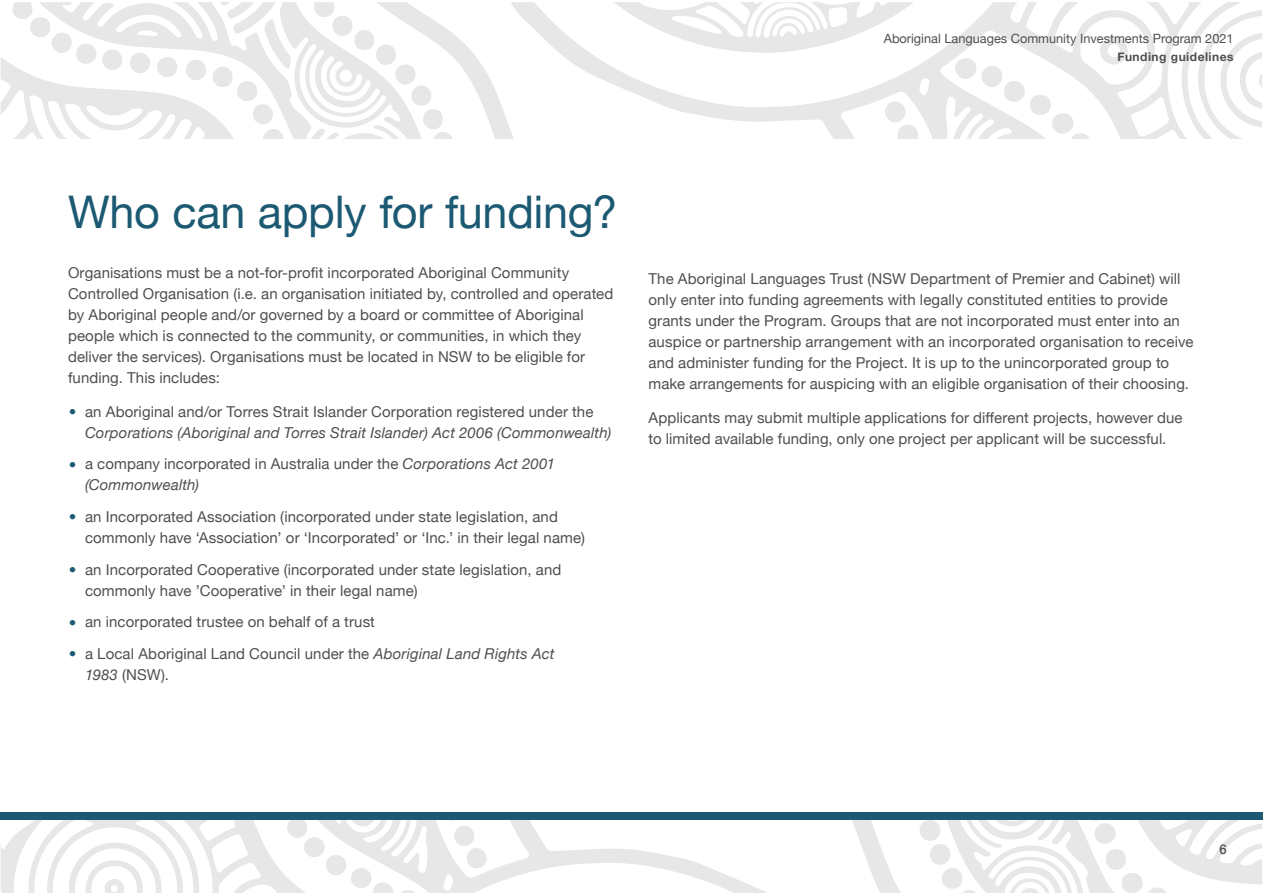
<style>
.page{position:relative;width:1263px;height:893px;background:#fff}
.page>*{position:absolute;margin:0;border:0;box-sizing:border-box;transform-origin:0 0}
.t1{font:45px "Helvetica Neue";letter-spacing:-.005em;color:#1b5a72}
.Body{font:15px/21px "Helvetica Neue";letter-spacing:.005em;color:#4e4f4e}
.Bullet_L1{font:15px/21px "Helvetica Neue";letter-spacing:.005em;color:#4e4f4e}
.Bullet_L1-2{font:italic 15px/21px "Helvetica Neue";letter-spacing:.01em;color:#4e4f4e}
.t2{font:500 13.5px "Helvetica Neue";color:#4e4f4e;scale:.96 1}
.t3{font:12.75px "Helvetica Neue";color:#4e4f4e}
.t4{font:700 12px "Helvetica Neue";letter-spacing:.04em;color:#4e4f4e}
.s1{font-family:"Gotham";font-weight:700;font-style:normal;font-size:18px;color:#1b5a72}
.s2{font-style:normal}
.s3{font-family:"Gotham";font-weight:700;font-size:18px;color:#1b5a72}
.s4{font-style:italic}
</style>
<div class="page">
<svg style="left:1px;top:820px;width:510px;height:73px"></svg>
<svg style="left:511px;top:820px;width:751px;height:73px"></svg>
<svg style="left:373px;top:882px;width:46px;height:11px"></svg>
<div style="left:304px;top:837px;width:21px;height:20px;background:#e7e7e7;border-radius:50%"></div>
<div style="left:351px;top:868px;width:20px;height:20px;background:#e7e7e7;border-radius:50%"></div>
<div style="left:326px;top:855px;width:20px;height:20px;background:#e7e7e7;border-radius:50%"></div>
<div style="left:287px;top:817px;width:20px;height:21px;background:#e7e7e7;border-radius:50%"></div>
<div style="left:1094px;top:823px;width:22px;height:21px;background:#e7e7e7;border-radius:50%"></div>
<div style="left:1121px;top:873px;width:22px;height:20px;background:#e7e7e7;border-radius:50%"></div>
<svg style="left:1147px;top:887px;width:21px;height:6px"></svg>
<svg style="left:1085px;top:820px;width:21px;height:1px"></svg>
<div style="left:1106px;top:849px;width:20px;height:21px;background:#e7e7e7;border-radius:50%"></div>
<div style="left:919px;top:820px;width:21px;height:21px;background:#e7e7e7;border-radius:50%"></div>
<svg style="left:958px;top:890px;width:21px;height:3px"></svg>
<div style="left:942px;top:868px;width:20px;height:21px;background:#e7e7e7;border-radius:50%"></div>
<div style="left:930px;top:844px;width:20px;height:21px;background:#e7e7e7;border-radius:50%"></div>
<svg style="left:441px;top:820px;width:21px;height:1px"></svg>
<div style="left:454px;top:826px;width:20px;height:20px;background:#e7e7e7;border-radius:50%"></div>
<div style="left:467px;top:848px;width:20px;height:21px;background:#e7e7e7;border-radius:50%"></div>
<svg style="left:350px;top:820px;width:26px;height:6px"></svg>
<svg style="left:69px;top:843px;width:93px;height:50px"></svg>
<svg style="left:1px;top:2px;width:510px;height:137px"></svg>
<svg style="left:511px;top:2px;width:751px;height:137px"></svg>
<svg style="left:614px;top:2px;width:300px;height:51px"></svg>
<svg style="left:313px;top:2px;width:23px;height:17px"></svg>
<svg style="left:1217px;top:33px;width:45px;height:95px"></svg>
<div style="left:130px;top:53px;width:21px;height:20px;background:#e7e7e7;border-radius:50%"></div>
<svg style="left:12px;top:2px;width:38px;height:35px"></svg>
<svg style="left:263px;top:129px;width:21px;height:10px"></svg>
<div style="left:212px;top:67px;width:21px;height:20px;background:#e7e7e7;border-radius:50%"></div>
<div style="left:186px;top:60px;width:20px;height:20px;background:#e7e7e7;border-radius:50%"></div>
<div style="left:76px;top:44px;width:20px;height:20px;background:#e7e7e7;border-radius:50%"></div>
<div style="left:102px;top:49px;width:20px;height:21px;background:#e7e7e7;border-radius:50%"></div>
<div style="left:237px;top:81px;width:20px;height:20px;background:#e7e7e7;border-radius:50%"></div>
<div style="left:157px;top:57px;width:20px;height:20px;background:#e7e7e7;border-radius:50%"></div>
<div style="left:52px;top:33px;width:20px;height:20px;background:#e7e7e7;border-radius:50%"></div>
<div style="left:253px;top:104px;width:20px;height:20px;background:#e7e7e7;border-radius:50%"></div>
<svg style="left:981px;top:66px;width:22px;height:21px"></svg>
<div style="left:1004px;top:81px;width:21px;height:21px;background:#e7e7e7;border-radius:50%"></div>
<div style="left:1052px;top:113px;width:21px;height:21px;background:#e7e7e7;border-radius:50%"></div>
<div style="left:955px;top:58px;width:21px;height:21px;background:#e7e7e7;border-radius:50%"></div>
<div style="left:1030px;top:95px;width:21px;height:20px;background:#e7e7e7;border-radius:50%"></div>
<svg style="left:1070px;top:133px;width:20px;height:6px"></svg>
<svg style="left:897px;top:125px;width:21px;height:14px"></svg>
<div style="left:885px;top:101px;width:21px;height:21px;background:#e7e7e7;border-radius:50%"></div>
<svg style="left:433px;top:132px;width:20px;height:7px"></svg>
<div style="left:376px;top:44px;width:20px;height:21px;background:#e7e7e7;border-radius:50%"></div>
<div style="left:395px;top:64px;width:21px;height:21px;background:#e7e7e7;border-radius:50%"></div>
<div style="left:332px;top:16px;width:21px;height:20px;background:#e7e7e7;border-radius:50%"></div>
<div style="left:411px;top:85px;width:20px;height:21px;background:#e7e7e7;border-radius:50%"></div>
<div style="left:354px;top:30px;width:20px;height:20px;background:#e7e7e7;border-radius:50%"></div>
<div style="left:423px;top:109px;width:20px;height:21px;background:#e7e7e7;border-radius:50%"></div>
<svg style="left:219px;top:2px;width:72px;height:67px"></svg>
<svg style="left:1100px;top:37px;width:28px;height:28px"></svg>
<div style="left:0;top:812px;width:1263px;height:8px;background:#1b5a72"></div>
<p class="t3" style="left:884px;top:30px;width:351px">Aboriginal Languages Community Investments Program 2021</p>
<p class="t4" style="left:1117px;top:48px;width:118px">Funding guidelines</p>
<h1 class="t1" style="left:68px;top:179px;width:551px">Who can apply for funding?</h1>
<p class="Body" style="left:68px;top:263px;width:547px">Organisations must be a not-for-profit incorporated Aboriginal Community Controlled Organisation (i.e. an organisation initiated by, controlled and operated by Aboriginal people and/or governed by a board or committee of Aboriginal people which is connected to the community, or communities, in which they deliver the services). Organisations must be located in NSW to be eligible for funding. This includes:</p>
<p class="Bullet_L1-2" style="left:85px;top:402px;width:528px;text-indent:-17px"><span class="s1">•</span> <span class="s2">an Aboriginal and/or Torres Strait Islander Corporation registered under the<br></span>Corporations (Aboriginal and Torres Strait Islander) Act 2006 (Commonwealth)</p>
<p class="Bullet_L1" style="left:85px;top:454px;width:472px;text-indent:-17px"><span class="s3">•</span> a company incorporated in Australia under the <span class="s4">Corporations Act 2001 (Commonwealth)</span></p>
<p class="Bullet_L1" style="left:85px;top:507px;width:501px;text-indent:-17px"><span class="s3">•</span> an Incorporated Association (incorporated under state legislation, and commonly have ‘Association’ or ‘Incorporated’ or ‘Inc.’ in their legal name)</p>
<p class="Bullet_L1" style="left:85px;top:560px;width:478px;text-indent:-17px"><span class="s3">•</span> an Incorporated Cooperative (incorporated under state legislation, and commonly have ’Cooperative’ in their legal name)</p>
<p class="Bullet_L1" style="left:68px;top:612px;width:308px"><span class="s3">•</span> an incorporated trustee on behalf of a trust</p>
<p class="Bullet_L1" style="left:85px;top:644px;width:471px;text-indent:-17px"><span class="s3">•</span> a Local Aboriginal Land Council under the <span class="s4">Aboriginal Land Rights Act<br>1983</span> (NSW).</p>
<p class="Body" style="left:648px;top:269px;width:546px">The Aboriginal Languages Trust (NSW Department of Premier and Cabinet) will only enter into funding agreements with legally constituted entities to provide grants under the Program. Groups that are not incorporated must enter into an auspice or partnership arrangement with an incorporated organisation to receive and administer funding for the Project. It is up to the unincorporated group to make arrangements for auspicing with an eligible organisation of their choosing.</p>
<p class="Body" style="left:648px;top:408px;width:536px">Applicants may submit multiple applications for different projects, however due to limited available funding, only one project per applicant will be successful.</p>
<p class="t2" style="left:1219px;top:838px;width:9px">6</p>
</div>
